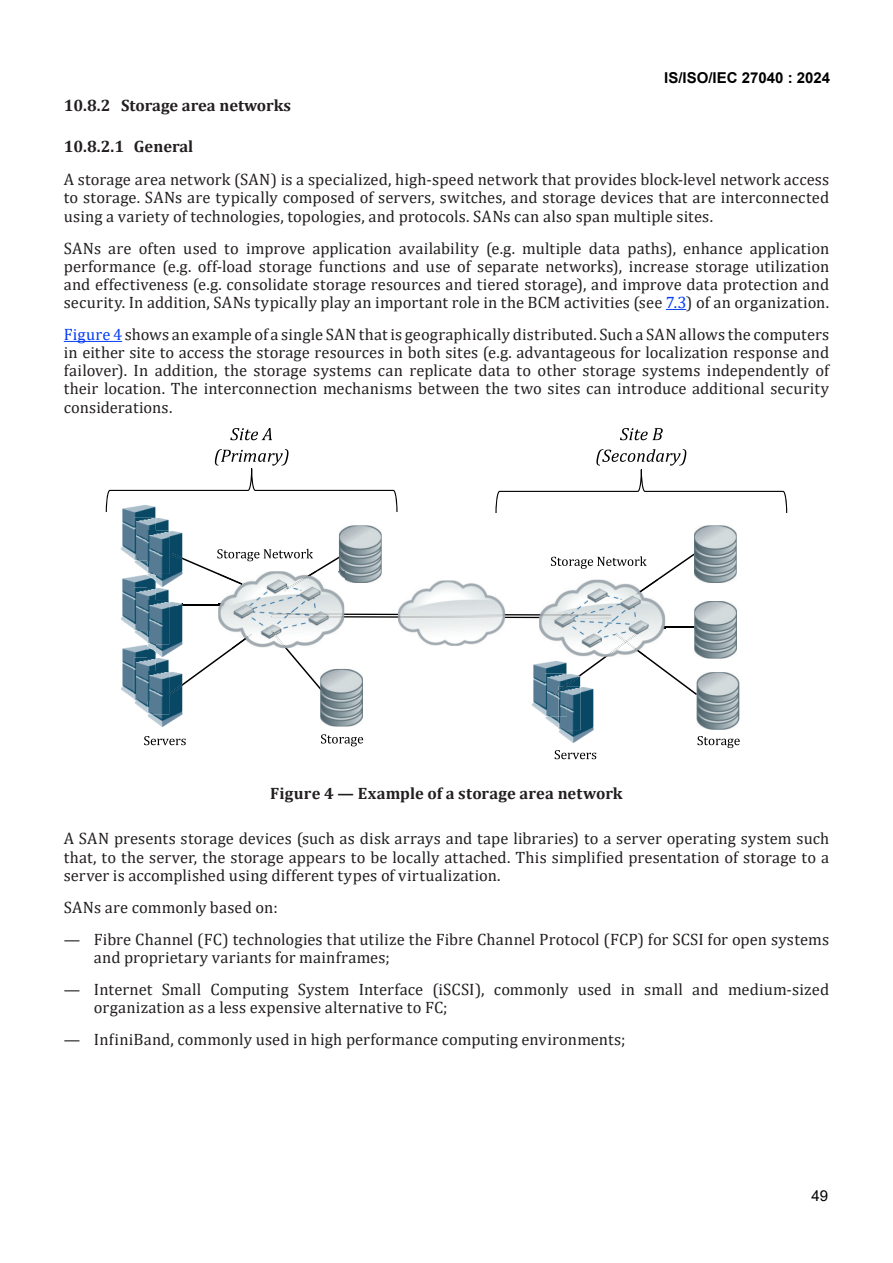
<style>
.page{position:relative;width:893px;height:1263px;background:#fff}
.page>*{position:absolute;margin:0;border:0;box-sizing:border-box;transform-origin:0 0}
.Body_Text{font:16.5px/18.1px "Cambria";letter-spacing:.005em;color:#231f20;text-align:justify}
.List_Continue{font:16.5px/18.1px "Cambria";letter-spacing:.005em;color:#231f20}
.Figure_title{font:700 16.5px "Cambria";letter-spacing:.01em;color:#231f20}
.Heading_3{font:700 16.5px "Cambria";color:#231f20}
.Heading_4{font:700 16.5px "Cambria";color:#231f20}
.t1{font:700 15px "Arial";color:#000}
.t2{font:15px "Arial";color:#000}
.s1{color:#053cf5}
</style>
<div class="page">
<svg style="left:666px;top:309px;width:20px;height:1px"></svg>
<hr style="left:64px;top:341px;width:58px;height:1px;background:#053cf5">
<svg style="left:344px;top:613px;width:195px;height:5px"></svg>
<hr style="left:641px;top:626px;width:56px;height:2px;background:#000001">
<hr style="left:175px;top:604px;width:54px;height:1px;background:#000001">
<img style="left:121px;top:645px;width:26px;height:54px">
<img style="left:121px;top:575px;width:35px;height:54px">
<img style="left:121px;top:512px;width:35px;height:47px">
<img style="left:134px;top:518px;width:35px;height:54px">
<img style="left:134px;top:517px;width:22px;height:44px">
<img style="left:156px;top:531px;width:27px;height:56px">
<svg style="left:147px;top:574px;width:9px;height:13px"></svg>
<img style="left:147px;top:531px;width:22px;height:43px">
<img style="left:147px;top:531px;width:9px;height:30px">
<img style="left:134px;top:588px;width:35px;height:54px">
<img style="left:134px;top:588px;width:22px;height:43px">
<img style="left:169px;top:602px;width:14px;height:32px">
<img style="left:147px;top:601px;width:22px;height:33px">
<img style="left:147px;top:601px;width:9px;height:30px">
<img style="left:134px;top:701px;width:13px;height:12px">
<img style="left:134px;top:658px;width:13px;height:43px">
<img style="left:148px;top:695px;width:35px;height:32px">
<img style="left:147px;top:695px;width:22px;height:19px">
<svg style="left:147px;top:634px;width:87px;height:61px"></svg>
<img style="left:147px;top:671px;width:9px;height:30px">
<img style="left:539px;top:595px;width:126px;height:46px">
<img style="left:539px;top:614px;width:72px;height:4px">
<img style="left:641px;top:626px;width:24px;height:2px">
<img style="left:218px;top:591px;width:126px;height:57px">
<img style="left:271px;top:613px;width:73px;height:4px">
<img style="left:231px;top:634px;width:21px;height:14px">
<img style="left:398px;top:580px;width:107px;height:66px">
<img style="left:398px;top:614px;width:107px;height:4px">
<img style="left:320px;top:669px;width:43px;height:57px">
<svg style="left:271px;top:630px;width:52px;height:61px"></svg>
<img style="left:697px;top:672px;width:42px;height:58px">
<img style="left:694px;top:601px;width:43px;height:58px">
<img style="left:694px;top:525px;width:43px;height:58px">
<img style="left:339px;top:525px;width:43px;height:58px">
<img style="left:532px;top:661px;width:21px;height:54px">
<img style="left:545px;top:717px;width:13px;height:11px">
<img style="left:545px;top:673px;width:13px;height:44px">
<img style="left:559px;top:695px;width:35px;height:48px">
<img style="left:558px;top:695px;width:22px;height:35px">
<img style="left:558px;top:695px;width:9px;height:22px">
<svg style="left:553px;top:634px;width:145px;height:61px"></svg>
<svg style="left:144px;top:736px;width:42px;height:9px"></svg>
<svg style="left:230px;top:428px;width:42px;height:12px"></svg>
<svg style="left:106px;top:449px;width:291px;height:63px"></svg>
<svg style="left:620px;top:428px;width:43px;height:12px"></svg>
<svg style="left:495px;top:449px;width:292px;height:64px"></svg>
<svg style="left:697px;top:736px;width:43px;height:12px"></svg>
<svg style="left:321px;top:734px;width:42px;height:12px"></svg>
<svg style="left:551px;top:554px;width:144px;height:41px"></svg>
<svg style="left:172px;top:549px;width:173px;height:42px"></svg>
<svg style="left:555px;top:750px;width:41px;height:9px"></svg>
<p class="t1" style="left:664px;top:70px;width:167px">IS/ISO/IEC 27040 : 2024</p>
<h3 class="Heading_3" style="left:64px;top:93px;width:229px">10.8.2 Storage area networks</h3>
<h4 class="Heading_4" style="left:64px;top:135px;width:131px">10.8.2.1 General</h4>
<p class="Body_Text" style="left:64px;top:170px;width:767px">A storage area network (SAN) is a specialized, high-speed network that provides block-level network access to storage. SANs are typically composed of servers, switches, and storage devices that are interconnected using a variety of technologies, topologies, and protocols. SANs can also span multiple sites.</p>
<p class="Body_Text" style="left:64px;top:239px;width:767px">SANs are often used to improve application availability (e.g. multiple data paths), enhance application performance (e.g. off-load storage functions and use of separate networks), increase storage utilization and effectiveness (e.g. consolidate storage resources and tiered storage), and improve data protection and security. In addition, SANs typically play an important role in the BCM activities (see <span class="s1">7.3</span>) of an organization.</p>
<p class="Body_Text" style="left:64px;top:325px;width:767px"><span class="s1">Figure 4</span> shows an example of a single SAN that is geographically distributed. Such a SAN allows the computers in either site to access the storage resources in both sites (e.g. advantageous for localization response and failover). In addition, the storage systems can replicate data to other storage systems independently of their location. The interconnection mechanisms between the two sites can introduce additional security considerations.</p>
<p class="Figure_title" style="left:270px;top:781px;width:354px">Figure 4 — Example of a storage area network</p>
<p class="Body_Text" style="left:64px;top:830px;width:767px">A SAN presents storage devices (such as disk arrays and tape libraries) to a server operating system such that, to the server, the storage appears to be locally attached. This simplified presentation of storage to a server is accomplished using different types of virtualization.</p>
<p class="Body_Text" style="left:64px;top:898px;width:215px">SANs are commonly based on:</p>
<p class="List_Continue" style="left:94px;top:930px;width:737px;text-indent:-30px">— Fibre Channel (FC) technologies that utilize the Fibre Channel Protocol (FCP) for SCSI for open systems and proprietary variants for mainframes;</p>
<p class="List_Continue" style="left:94px;top:980px;width:737px;text-indent:-30px">— Internet Small Computing System Interface (iSCSI), commonly used in small and medium-sized organization as a less expensive alternative to FC;</p>
<p class="List_Continue" style="left:64px;top:1030px;width:563px">— InfiniBand, commonly used in high performance computing environments;</p>
<p class="t2" style="left:811px;top:1187px;width:18px">49</p>
</div>
